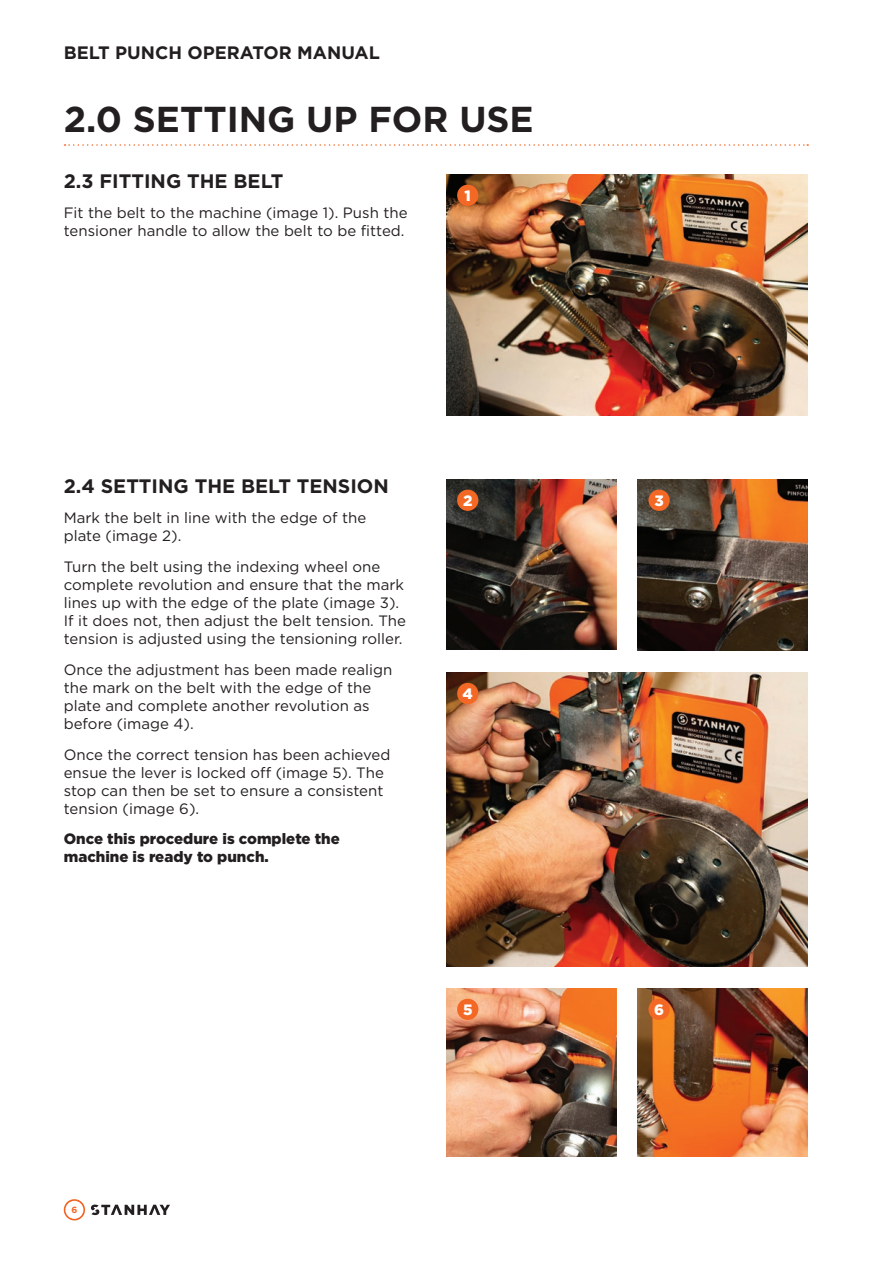
<style>
.page{position:relative;width:893px;height:1263px;background:#fff}
.page>*{position:absolute;margin:0;border:0;box-sizing:border-box;transform-origin:0 0}
.Titles{font:700 36px "Gotham";color:#231f20}
.Headings{font:700 19.5px "Gotham";color:#231f20}
.t1{font:700 18px "Gotham";color:#231f20}
.t2{font:15px/18px "Gotham";color:#231f20}
.t3{font:900 15px/18px "Gotham";color:#231f20}
.t4{font:900 15px "Gotham";color:#fff}
.t5{font:700 9px "Gotham";color:#f36824}
</style>
<div class="page">
<svg style="left:91px;top:1204px;width:79px;height:11px"></svg>
<svg style="left:64px;top:1199px;width:21px;height:21px"></svg>
<svg style="left:65px;top:144px;width:743px;height:2px"></svg>
<img style="left:446px;top:174px;width:362px;height:241px">
<img style="left:446px;top:479px;width:171px;height:170px">
<img style="left:638px;top:479px;width:170px;height:172px">
<img style="left:446px;top:672px;width:362px;height:295px">
<img style="left:446px;top:988px;width:171px;height:169px">
<img style="left:638px;top:988px;width:170px;height:169px">
<div style="left:457px;top:185px;width:21px;height:21px;background:#f36824;border-radius:50%"></div>
<div style="left:457px;top:490px;width:21px;height:21px;background:#f36824;border-radius:50%"></div>
<div style="left:457px;top:683px;width:21px;height:21px;background:#f36824;border-radius:50%"></div>
<div style="left:457px;top:999px;width:21px;height:21px;background:#f36824;border-radius:50%"></div>
<div style="left:648px;top:999px;width:22px;height:21px;background:#f36824;border-radius:50%"></div>
<div style="left:648px;top:490px;width:22px;height:21px;background:#f36824;border-radius:50%"></div>
<p class="t1" style="left:64px;top:41px;width:318px">BELT PUNCH OPERATOR MANUAL</p>
<p class="Titles" style="left:64px;top:95px;width:471px">2.0 SETTING UP FOR USE</p>
<p class="Headings" style="left:64px;top:168px;width:221px">2.3 FITTING THE BELT</p>
<p class="t2" style="left:64px;top:204px;width:345px">Fit the belt to the machine (image 1). Push the tensioner handle to allow the belt to be fitted.</p>
<p class="t4" style="left:465px;top:185px;width:8px">1</p>
<p class="Headings" style="left:64px;top:473px;width:327px">2.4 SETTING THE BELT TENSION</p>
<p class="t2" style="left:64px;top:509px;width:304px">Mark the belt in line with the edge of the plate (image 2).</p>
<p class="t2" style="left:64px;top:557px;width:344px">Turn the belt using the indexing wheel one complete revolution and ensure that the mark lines up with the edge of the plate (image 3).<br>If it does not, then adjust the belt tension. The tension is adjusted using the tensioning roller.</p>
<p class="t2" style="left:64px;top:660px;width:330px">Once the adjustment has been made realign the mark on the belt with the edge of the plate and complete another revolution as before (image 4).</p>
<p class="t2" style="left:64px;top:745px;width:328px">Once the correct tension has been achieved ensue the lever is locked off (image 5). The stop can then be set to ensure a consistent tension (image 6).</p>
<p class="t3" style="left:64px;top:830px;width:278px">Once this procedure is complete the machine is ready to punch.</p>
<p class="t4" style="left:463px;top:490px;width:11px">2</p>
<p class="t4" style="left:463px;top:683px;width:12px">4</p>
<p class="t4" style="left:654px;top:490px;width:11px">3</p>
<p class="t4" style="left:463px;top:999px;width:11px">5</p>
<p class="t4" style="left:654px;top:999px;width:11px">6</p>
<p class="t5" style="left:71px;top:1204px;width:7px">6</p>
</div>
